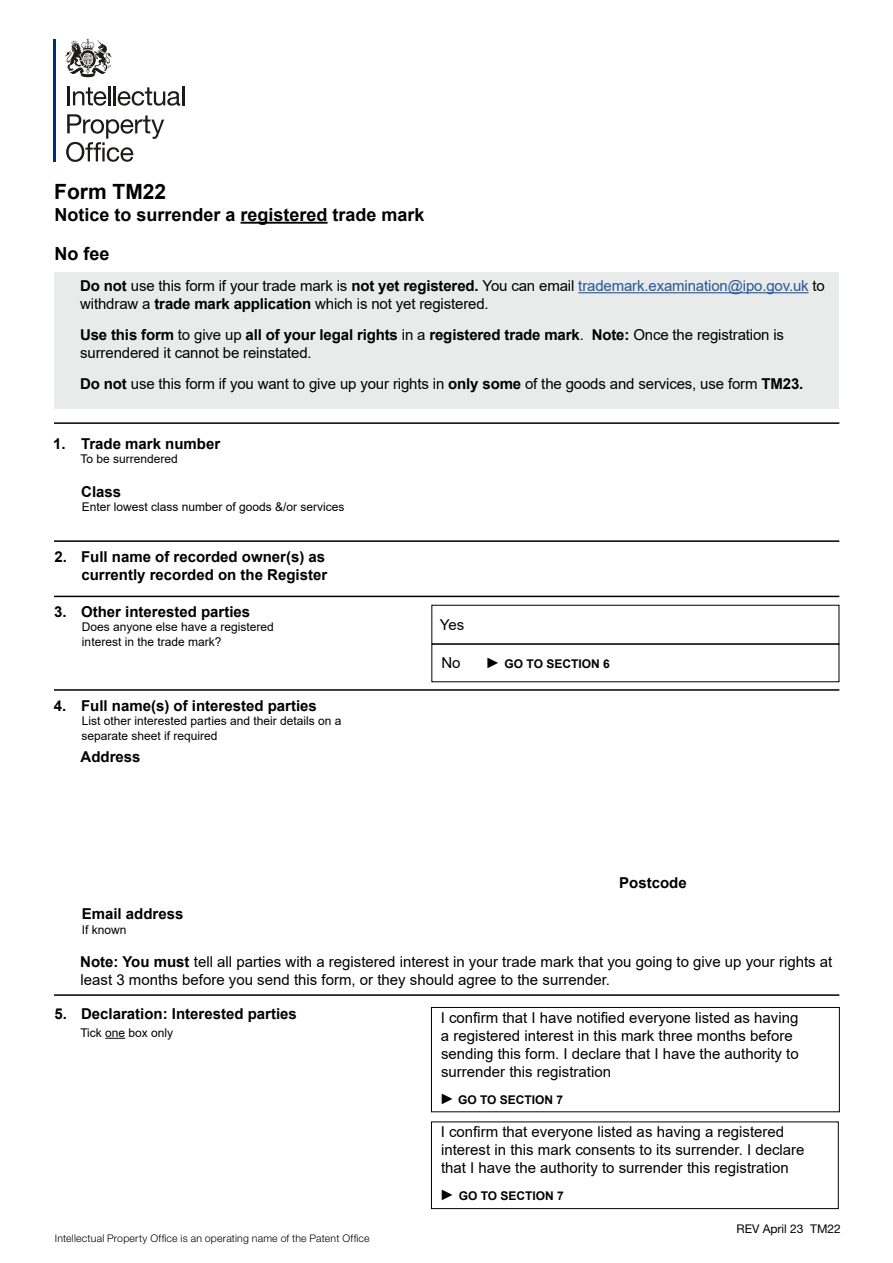
<style>
.page{position:relative;width:893px;height:1263px;background:#fff}
.page>*{position:absolute;margin:0;border:0;box-sizing:border-box;transform-origin:0 0}
.t1{font:700 21px "Arial";color:#000}
.t2{font:700 18px/39.6px "Arial";color:#000}
.t3{font:15px/18px "Arial";color:#000}
.t4{font:700 15px/18px "Arial";color:#000;text-align:right}
.t5{font:12px/14.4px "Arial";color:#000}
.t6{font:700 12px "Arial";color:#000}
.t7{font:12px "Helvetica Neue LT Std";color:#000}
.t8{font:300 10.5px "Helvetica Neue LT Std";letter-spacing:.02em;color:#000}
.s1{font-weight:700}
.s2{color:#245897}
.s3{font-weight:400;font-size:15px}
.s4{font-size:15px}
</style>
<div class="page">
<div style="left:54px;top:273px;width:784px;height:136px;background:#e9eaea"></div>
<hr style="left:54px;top:39px;width:2px;height:122px;background:#002f6e">
<hr style="left:67px;top:86px;width:3px;height:19px;background:#1c1b19">
<svg style="left:73px;top:87px;width:33px;height:19px"></svg>
<hr style="left:108px;top:86px;width:3px;height:19px;background:#1c1b19">
<hr style="left:113px;top:86px;width:3px;height:19px;background:#1c1b19">
<svg style="left:118px;top:86px;width:66px;height:20px"></svg>
<svg style="left:66px;top:114px;width:98px;height:48px"></svg>
<svg style="left:65px;top:39px;width:47px;height:38px"></svg>
<hr style="left:241px;top:222px;width:87px;height:2px;background:#000">
<hr style="left:578px;top:292px;width:231px;height:1px;background:#245897">
<hr style="left:54px;top:422px;width:785px;height:2px;background:#000">
<hr style="left:54px;top:540px;width:785px;height:2px;background:#000">
<hr style="left:54px;top:596px;width:785px;height:1px;background:#000">
<div style="left:431px;top:644px;width:408px;height:38px;border:1px solid #000"></div>
<hr style="left:54px;top:689px;width:785px;height:2px;background:#000">
<hr style="left:54px;top:994px;width:785px;height:2px;background:#000">
<svg style="left:105px;top:1038px;width:20px;height:1px"></svg>
<div style="left:431px;top:1007px;width:409px;height:105px;border:1px solid #000"></div>
<div style="left:431px;top:1121px;width:408px;height:88px;border:1px solid #000"></div>
<h1 class="t1" style="left:54px;top:177px;width:114px">Form TM22</h1>
<p class="t2" style="left:54px;top:195px;width:372px">Notice to surrender a registered trade mark<br>No fee</p>
<p class="t3" style="left:80px;top:277px;width:746px"><span class="s1">Do not</span> use this form if your trade mark is <span class="s1">not yet registered.</span> You can email <span class="s2">trademark.examination@ipo.gov.uk</span> to withdraw a <span class="s1">trade mark application</span> which is not yet registered.</p>
<p class="t3" style="left:80px;top:326px;width:706px"><span class="s1">Use this form</span> to give up <span class="s1">all of your legal rights</span> in a <span class="s1">registered trade mark</span>. <span class="s1">Note:</span> Once the registration is surrendered it cannot be reinstated.</p>
<p class="t3" style="left:80px;top:374px;width:725px"><span class="s1">Do not</span> use this form if you want to give up your rights in <span class="s1">only some</span> of the goods and services, use form <span class="s1">TM23.</span></p>
<p class="t4" style="left:53px;top:435px;width:169px">1. Trade mark number</p>
<p class="t5" style="left:80px;top:452px;width:99px">To be surrendered</p>
<p class="t4" style="left:81px;top:483px;width:42px">Class</p>
<p class="t5" style="left:82px;top:500px;width:264px">Enter lowest class number of goods &amp;/or services</p>
<p class="t4" style="left:54px;top:547px;width:274px">2. Full name of recorded owner(s) as currently recorded on the Register</p>
<p class="t4" style="left:54px;top:603px;width:198px">3. Other interested parties</p>
<p class="t5" style="left:82px;top:620px;width:194px">Does anyone else have a registered interest in the trade mark?</p>
<p class="t3" style="left:440px;top:616px;width:26px">Yes</p>
<p class="t3" style="left:441px;top:654px;width:21px">No</p>
<p class="t6" style="left:486px;top:656px;width:126px"><span class="s3">►</span> GO TO SECTION 6</p>
<p class="t4" style="left:54px;top:697px;width:265px">4. Full name(s) of interested parties</p>
<p class="t5" style="left:81px;top:714px;width:261px">List other interested parties and their details on a separate sheet if required</p>
<p class="t4" style="left:81px;top:748px;width:62px">Address</p>
<p class="t4" style="left:619px;top:874px;width:69px">Postcode</p>
<p class="t4" style="left:82px;top:905px;width:103px">Email address</p>
<p class="t5" style="left:82px;top:922px;width:46px">If known</p>
<p class="t3" style="left:80px;top:952px;width:754px"><span class="s1">Note: You must</span> tell all parties with a registered interest in your trade mark that you going to give up your rights at least 3 months before you send this form, or they should agree to the surrender.</p>
<p class="t4" style="left:55px;top:1005px;width:244px">5. Declaration: Interested parties</p>
<p class="t5" style="left:80px;top:1025px;width:94px">Tick one box only</p>
<p class="t3" style="left:441px;top:1009px;width:360px">I confirm that I have notified everyone listed as having a registered interest in this mark three months before sending this form. I declare that I have the authority to surrender this registration</p>
<p class="t6" style="left:440px;top:1091px;width:125px"><span class="s4">►</span> GO TO SECTION 7</p>
<p class="t3" style="left:441px;top:1123px;width:365px">I confirm that everyone listed as having a registered interest in this mark consents to its surrender. I declare that I have the authority to surrender this registration</p>
<p class="t6" style="left:440px;top:1187px;width:126px"><span class="s4">►</span> GO TO SECTION 7</p>
<p class="t8" style="left:55px;top:1231px;width:316px">Intellectual Property Office is an operating name of the Patent Office</p>
<p class="t7" style="left:736px;top:1221px;width:106px">REV April 23 TM22</p>
</div>
